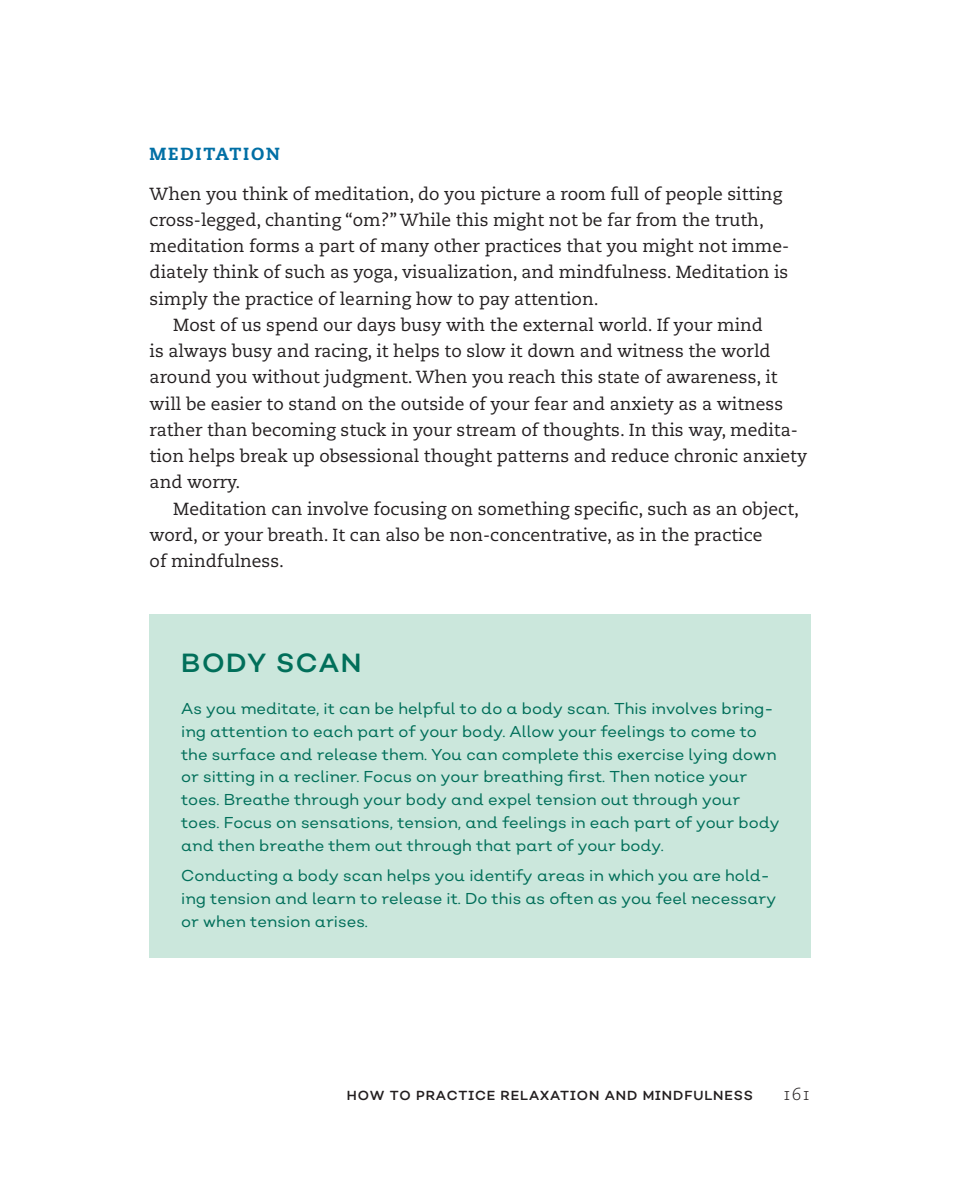
<style>
.page{position:relative;width:961px;height:1197px;background:#fff}
.page>*{position:absolute;margin:0;border:0;box-sizing:border-box;transform-origin:0 0}
.t1{font:26.25px "Nutmeg";letter-spacing:.06em;color:#016f5a}
.t2{font:17.5px "Caecilia LT Std";color:#231f20}
.t3{font:800 17.5px "Caecilia LT Std";letter-spacing:.1em;color:#006fa5}
.t4{font:300 17.5px "Caecilia LT Std";color:#231f20}
.t5{font:15.75px/22.8px "Nutmeg";color:#016f5a}
.t6{font:13.12px "Nutmeg";letter-spacing:.07em;color:#231f20}
</style>
<div class="page">
<div style="left:150px;top:614px;width:661px;height:344px;background:#cbe7dc"></div>
<p class="t3" style="left:150px;top:143px;width:132px">MEDITATION</p>
<p class="t2" style="left:150px;top:183px;width:634px">When you think of meditation, do you picture a room full of people sitting</p>
<p class="t2" style="left:150px;top:210px;width:616px">cross-legged, chanting “om?” While this might not be far from the truth,</p>
<p class="t2" style="left:150px;top:236px;width:641px">meditation forms a part of many other practices that you might not imme-</p>
<p class="t2" style="left:150px;top:262px;width:640px">diately think of such as yoga, visualization, and mindfulness. Meditation is</p>
<p class="t2" style="left:150px;top:288px;width:450px">simply the practice of learning how to pay attention.</p>
<p class="t2" style="left:173px;top:315px;width:591px">Most of us spend our days busy with the external world. If your mind</p>
<p class="t2" style="left:150px;top:341px;width:622px">is always busy and racing, it helps to slow it down and witness the world</p>
<p class="t2" style="left:150px;top:367px;width:629px">around you without judgment. When you reach this state of awareness, it</p>
<p class="t2" style="left:150px;top:393px;width:635px">will be easier to stand on the outside of your fear and anxiety as a witness</p>
<p class="t2" style="left:150px;top:420px;width:650px">rather than becoming stuck in your stream of thoughts. In this way, medita-</p>
<p class="t2" style="left:150px;top:446px;width:659px">tion helps break up obsessional thought patterns and reduce chronic anxiety</p>
<p class="t2" style="left:150px;top:472px;width:92px">and worry.</p>
<p class="t2" style="left:173px;top:498px;width:627px">Meditation can involve focusing on something specific, such as an object,</p>
<p class="t2" style="left:150px;top:525px;width:614px">word, or your breath. It can also be non-concentrative, as in the practice</p>
<p class="t2" style="left:150px;top:551px;width:136px">of mindfulness.</p>
<h1 class="t1" style="left:181px;top:646px;width:182px">BODY SCAN</h1>
<p class="t5" style="left:181px;top:697px;width:600px">As you meditate, it can be helpful to do a body scan. This involves bring&shy;ing attention to each part of your body. Allow your feelings to come to the surface and release them. You can complete this exercise lying down or sitting in a recliner. Focus on your breathing first. Then notice your toes. Breathe through your body and expel tension out through your toes. Focus on sensations, tension, and feelings in each part of your body and then breathe them out through that part of your body.</p>
<p class="t5" style="left:181px;top:864px;width:596px">Conducting a body scan helps you identify areas in which you are hold&shy;ing tension and learn to release it. Do this as often as you feel necessary or when tension arises.</p>
<p class="t6" style="left:347px;top:1087px;width:408px">HOW TO PRACTICE RELAXATION AND MINDFULNESS</p>
<p class="t4" style="left:782px;top:1084px;width:31px">161</p>
</div>
